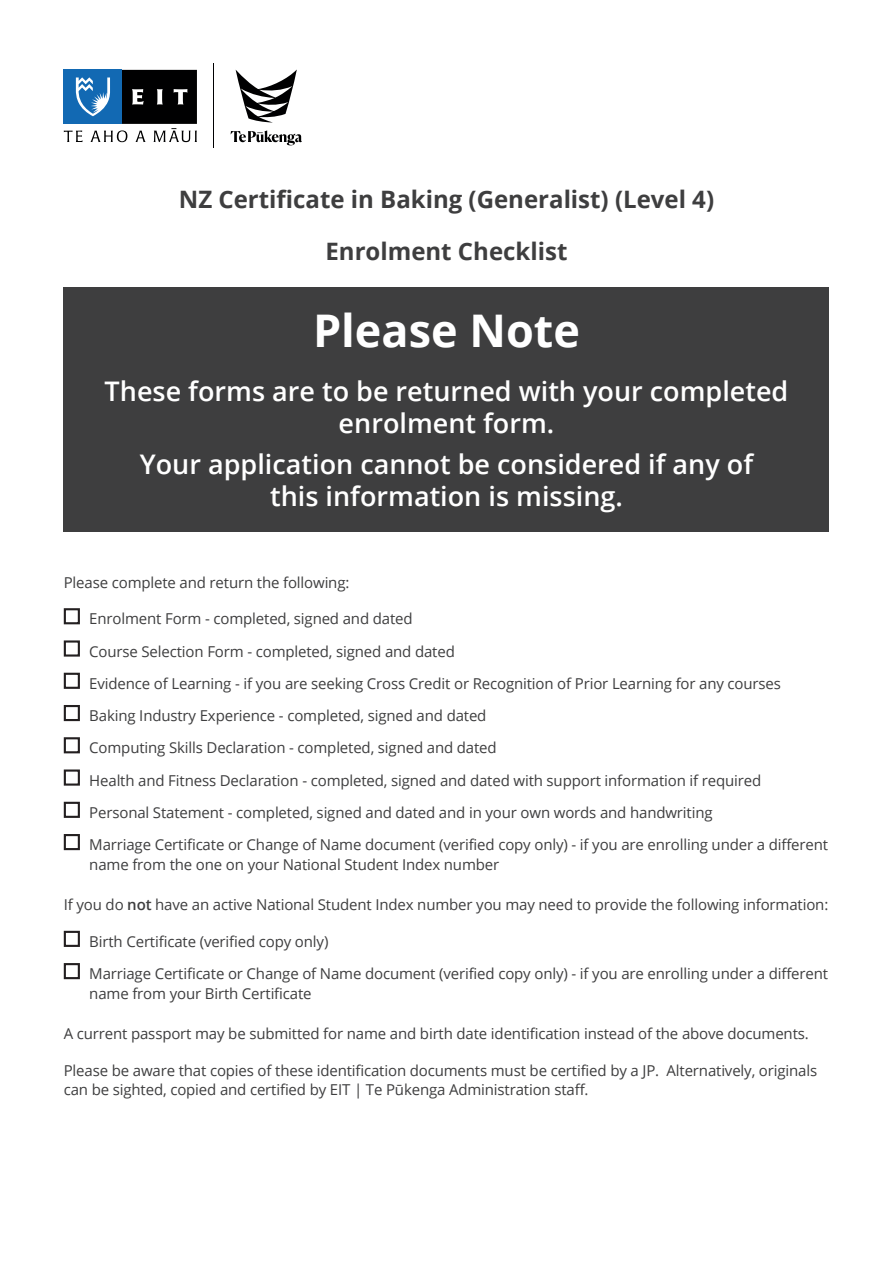
<style>
.page{position:relative;width:893px;height:1263px;background:#fff}
.page>*{position:absolute;margin:0;border:0;box-sizing:border-box;transform-origin:0 0}
.t1{font:700 45px "Open Sans";color:#fff}
.t2{font:600 27px/32.4px "Open Sans";color:#fff;text-align:center}
.t3{font:700 24px/51.3px "Open Sans";color:#3e3e3f;text-align:center}
.t4{font:15px/32.2px "Open Sans";letter-spacing:-.01em;color:#3e3e3f}
.s1{font-weight:600}
</style>
<div class="page">
<hr style="left:214px;top:64px;width:1px;height:84px;background:#000001">
<svg style="left:64px;top:70px;width:133px;height:72px"></svg>
<svg style="left:236px;top:70px;width:61px;height:52px"></svg>
<svg style="left:231px;top:130px;width:71px;height:15px"></svg>
<div style="left:64px;top:287px;width:765px;height:245px;background:#3e3e3f"></div>
<div style="left:64px;top:608px;width:16px;height:16px;border:2px solid #231f20"></div>
<div style="left:64px;top:640px;width:16px;height:17px;border:2px solid #231f20"></div>
<div style="left:64px;top:673px;width:16px;height:16px;border:2px solid #231f20"></div>
<div style="left:64px;top:705px;width:16px;height:16px;border:2px solid #231f20"></div>
<div style="left:64px;top:737px;width:16px;height:16px;border:2px solid #231f20"></div>
<div style="left:64px;top:769px;width:16px;height:17px;border:2px solid #231f20"></div>
<div style="left:64px;top:802px;width:16px;height:16px;border:2px solid #231f20"></div>
<div style="left:64px;top:834px;width:16px;height:16px;border:2px solid #231f20"></div>
<div style="left:64px;top:931px;width:16px;height:16px;border:2px solid #231f20"></div>
<div style="left:64px;top:963px;width:16px;height:16px;border:2px solid #231f20"></div>
<h3 class="t3" style="left:179px;top:173px;width:537px">NZ Certificate in Baking (Generalist) (Level 4)<br>Enrolment Checklist</h3>
<h1 class="t1" style="left:313px;top:299px;width:268px">Please Note</h1>
<h2 class="t2" style="left:105px;top:374px;width:685px">These forms are to be returned with your completed enrolment form.</h2>
<h2 class="t2" style="left:140px;top:447px;width:615px">Your application cannot be considered if any of this information is missing.</h2>
<p class="t4" style="left:64px;top:566px;width:287px">Please complete and return the following:</p>
<p class="t4" style="left:89px;top:602px;width:740px">Enrolment Form - completed, signed and dated<br>Course Selection Form - completed, signed and dated<br>Evidence of Learning - if you are seeking Cross Credit or Recognition of Prior Learning for any courses Baking Industry Experience - completed, signed and dated<br>Computing Skills Declaration - completed, signed and dated<br>Health and Fitness Declaration - completed, signed and dated with support information if required<br>Personal Statement - completed, signed and dated and in your own words and handwriting<br>Marriage Certificate or Change of Name document (verified copy only) - if you are enrolling under a different</p>
<p class="t4" style="left:89px;top:848px;width:411px">name from the one on your National Student Index number</p>
<p class="t4" style="left:64px;top:888px;width:766px">If you do <span class="s1">not</span> have an active National Student Index number you may need to provide the following information:</p>
<p class="t4" style="left:89px;top:925px;width:740px">Birth Certificate (verified copy only)<br>Marriage Certificate or Change of Name document (verified copy only) - if you are enrolling under a different</p>
<p class="t4" style="left:89px;top:977px;width:224px">name from your Birth Certificate</p>
<p class="t4" style="left:64px;top:1017px;width:746px">A current passport may be submitted for name and birth date identification instead of the above documents.</p>
<p class="t4" style="left:64px;top:1060px;width:755px;line-height:19.5px">Please be aware that copies of these identification documents must be certified by a JP. Alternatively, originals can be sighted, copied and certified by EIT | Te Pūkenga Administration staff.</p>
</div>
